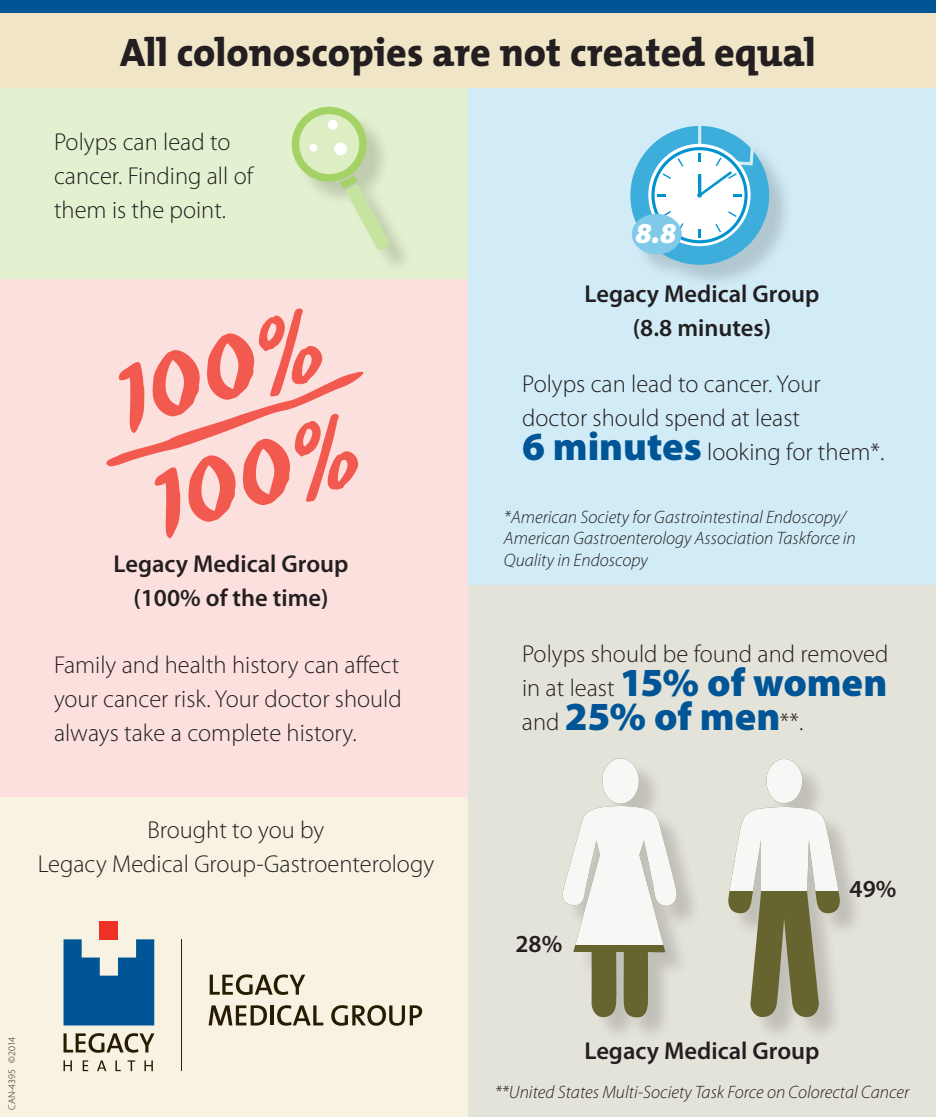
<style>
.page{position:relative;width:936px;height:1118px;background:#fff}
.page>*{position:absolute;margin:0;border:0;box-sizing:border-box;transform-origin:0 0}
.t1{font:800 40px "The Mix";color:#231f20}
.t2{font:900 40px/34px "Myriad Pro";color:#005596}
.t3{font:italic 900 29px "Myriad Pro";color:#fff}
.t4{font:300 24.4px/34px "Myriad Pro";color:#231f20}
.t5{font:600 24.4px/34px "Myriad Pro";color:#231f20;text-align:center}
.t6{font:italic 300 18px/21.6px "Myriad Pro";color:#231f20}
.t7{font:300 10px "Myriad Pro";color:#231f20}
.s1{font-weight:900;font-size:40px;color:#005596}
.s2{font-weight:300;font-size:24.4px;color:#231f20}
</style>
<div class="page">
<div style="left:0;top:797px;width:470px;height:319px;background:#f8f2e3"></div>
<div style="left:0;top:84px;width:468px;height:200px;background:#e2f1cf"></div>
<div style="left:0;top:279px;width:468px;height:518px;background:#fce0de"></div>
<div style="left:468px;top:585px;width:468px;height:531px;background:#e4e3da"></div>
<div style="left:468px;top:86px;width:468px;height:499px;background:#d1ecf7"></div>
<svg style="left:64px;top:939px;width:90px;height:86px"></svg>
<div style="left:100px;top:921px;width:18px;height:18px;background:#ee3124"></div>
<svg style="left:64px;top:1060px;width:8px;height:10px"></svg>
<svg style="left:83px;top:1060px;width:5px;height:10px"></svg>
<svg style="left:97px;top:1060px;width:9px;height:10px"></svg>
<svg style="left:115px;top:1060px;width:6px;height:10px"></svg>
<svg style="left:128px;top:1060px;width:7px;height:10px"></svg>
<svg style="left:144px;top:1060px;width:9px;height:10px"></svg>
<svg style="left:64px;top:1033px;width:91px;height:19px"></svg>
<hr style="left:182px;top:939px;width:1px;height:132px;background:#231f20">
<svg style="left:210px;top:974px;width:95px;height:20px"></svg>
<svg style="left:209px;top:1005px;width:58px;height:20px"></svg>
<hr style="left:270px;top:1005px;width:4px;height:20px;background:#261c02">
<svg style="left:277px;top:1005px;width:46px;height:20px"></svg>
<svg style="left:331px;top:1005px;width:91px;height:20px"></svg>
<div style="left:633px;top:129px;width:161px;height:160px;background:#231f20;opacity:.18"></div>
<div style="left:630px;top:126px;width:139px;height:139px;background:#3daddb;border-radius:50%"></div>
<hr style="left:698px;top:125px;width:3px;height:27px;background:#d1ecf7">
<svg style="left:648px;top:144px;width:103px;height:102px"></svg>
<div style="left:653px;top:149px;width:93px;height:93px;background:#fff;border-radius:50%"></div>
<div style="left:651px;top:147px;width:97px;height:96px;border:3px solid #0093d0;border-radius:50%"></div>
<svg style="left:699px;top:229px;width:2px;height:8px"></svg>
<svg style="left:657px;top:194px;width:9px;height:2px"></svg>
<svg style="left:678px;top:158px;width:5px;height:9px"></svg>
<svg style="left:715px;top:224px;width:6px;height:8px"></svg>
<svg style="left:663px;top:173px;width:8px;height:6px"></svg>
<svg style="left:728px;top:211px;width:9px;height:6px"></svg>
<svg style="left:663px;top:211px;width:8px;height:6px"></svg>
<svg style="left:697px;top:143px;width:59px;height:55px"></svg>
<div style="left:632px;top:214px;width:50px;height:40px;background:#80c9e8;border-radius:50%"></div>
<div style="left:0;top:12px;width:936px;height:75px;background:#f1e5c7"></div>
<div style="left:295px;top:110px;width:118px;height:164px;background:#231f20;opacity:.18"></div>
<svg style="left:291px;top:106px;width:99px;height:144px"></svg>
<div style="left:328px;top:120px;width:10px;height:10px;background:#fff;border-radius:50%"></div>
<div style="left:334px;top:142px;width:13px;height:13px;background:#fff;border-radius:50%"></div>
<div style="left:310px;top:144px;width:7px;height:8px;background:#fff;border-radius:50%"></div>
<svg style="left:106px;top:308px;width:258px;height:230px"></svg>
<div style="left:0;top:0;width:936px;height:12px;background:#005596"></div>
<div style="left:732px;top:762px;width:133px;height:279px;background:#231f20;opacity:.18"></div>
<svg style="left:728px;top:759px;width:112px;height:258px"></svg>
<svg style="left:728px;top:806px;width:112px;height:84px;background:#eeeeea"></svg>
<div style="left:566px;top:762px;width:135px;height:279px;background:#231f20;opacity:.18"></div>
<svg style="left:566px;top:758px;width:111px;height:259px"></svg>
<svg style="left:562px;top:805px;width:115px;height:139px;fill:#f7f7f5"></svg>
<h1 class="t1" style="left:120px;top:27px;width:697px">All colonoscopies are not created equal</h1>
<p class="t4" style="left:54px;top:125px;width:201px">Polyps can lead to cancer. Finding all of them is the point.</p>
<p class="t5" style="left:114px;top:547px;width:236px">Legacy Medical Group (100% of the time)</p>
<p class="t4" style="left:54px;top:648px;width:349px;text-align:justify">Family and health history can affect your cancer risk. Your doctor should always take a complete history.</p>
<p class="t4" style="left:38px;top:813px;width:398px;text-align:center">Brought to you by<br>Legacy Medical Group-Gastroenterology</p>
<p class="t3" style="left:636px;top:217px;width:42px">8.8</p>
<p class="t5" style="left:585px;top:277px;width:236px">Legacy Medical Group (8.8 minutes)</p>
<p class="t4" style="left:522px;top:367px;width:364px">Polyps can lead to cancer. Your doctor should spend at least<br><span class="s1">6 minutes</span> looking for them*.</p>
<p class="t6" style="left:504px;top:506px;width:353px">*American Society for Gastrointestinal Endoscopy/<br>American Gastroenterology Association Taskforce in<br>Quality in Endoscopy</p>
<p class="t4" style="left:522px;top:637px;width:368px">Polyps should be found and removed</p>
<h1 class="t2" style="left:522px;top:666px;width:367px"><span class="s2">in at least</span> 15% of women <span class="s2">and</span> 25% of men<span class="s2">**.</span></h1>
<p class="t5" style="left:515px;top:927px;width:48px">28%</p>
<p class="t5" style="left:850px;top:872px;width:48px">49%</p>
<p class="t7" style="left:6px;top:1109px;width:74px;rotate:-90deg">CAN-4395 ©2014</p>
<p class="t5" style="left:585px;top:1033px;width:236px">Legacy Medical Group</p>
<p class="t6" style="left:495px;top:1081px;width:416px">**United States Multi-Society Task Force on Colorectal Cancer</p>
</div>
